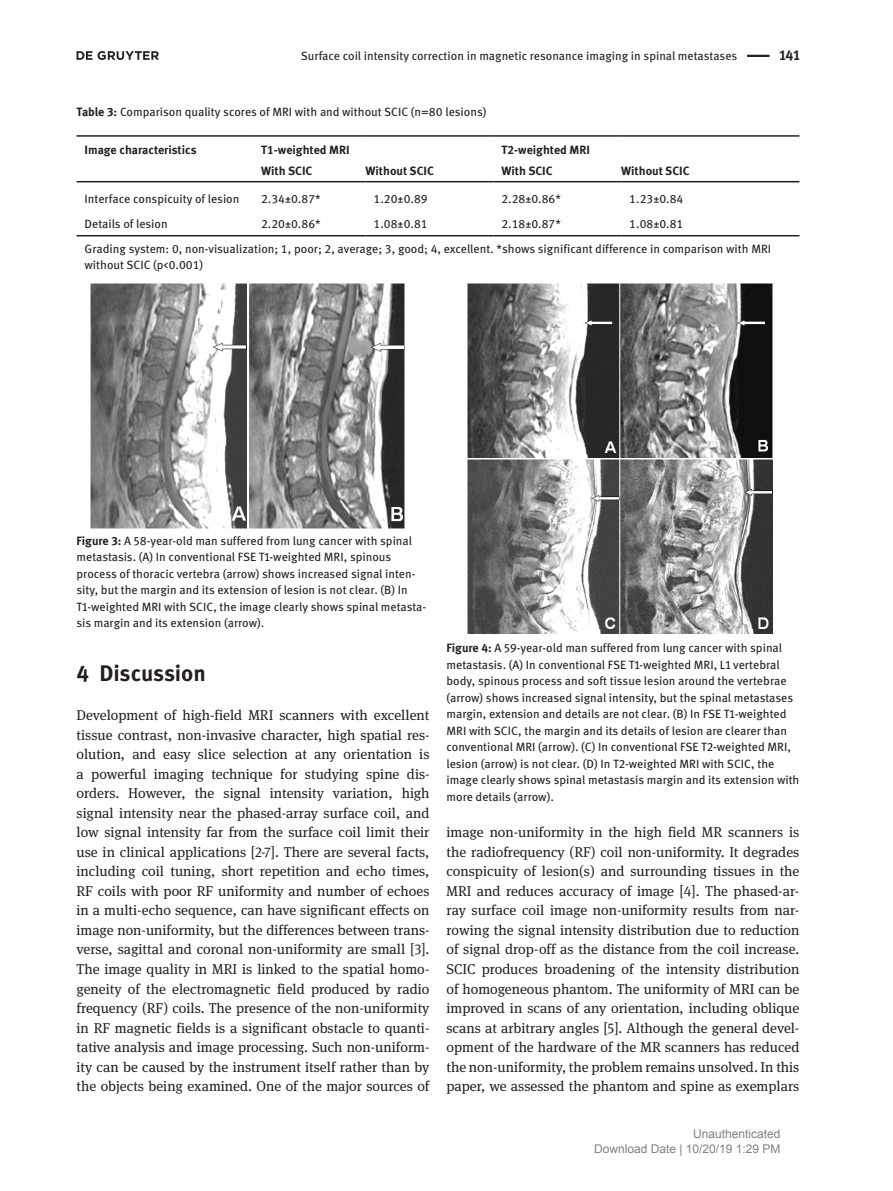
<style>
.page{position:relative;width:893px;height:1191px;background:#fff}
.page>*{position:absolute;margin:0;border:0;box-sizing:border-box;transform-origin:0 0}
.t1{font:700 22.5px "DG Meta Science";letter-spacing:-.005em;color:#231f20}
.paragraph{font:14.25px/19.5px "DG Meta Serif Science";color:#231f20;text-align:justify}
.t2{font:700 14.25px "DG Meta Science";color:#231f20}
.caption_figure{font:12px/16.5px "DG Meta Science";color:#231f20}
.table_body{font:12px/16.5px "DG Meta Science";color:#231f20}
.table_header{font:700 12px "DG Meta Science";color:#231f20}
.table_caption{font:12px "DG Meta Science";color:#231f20}
.t3{font:12px/15px "Arial";color:#808080;text-align:right}
.s1{font-weight:700}
</style>
<div class="page">
<svg style="left:77px;top:51px;width:82px;height:9px"></svg>
<hr style="left:747px;top:55px;width:23px;height:2px;background:#231f20">
<hr style="left:77px;top:135px;width:176px;height:2px;background:#231f20">
<hr style="left:77px;top:181px;width:176px;height:1px;background:#231f20">
<hr style="left:253px;top:135px;width:112px;height:2px;background:#231f20">
<hr style="left:365px;top:135px;width:128px;height:2px;background:#231f20">
<hr style="left:493px;top:135px;width:128px;height:2px;background:#231f20">
<hr style="left:621px;top:135px;width:178px;height:2px;background:#231f20">
<hr style="left:253px;top:181px;width:112px;height:1px;background:#231f20">
<hr style="left:365px;top:181px;width:128px;height:1px;background:#231f20">
<hr style="left:493px;top:181px;width:128px;height:1px;background:#231f20">
<hr style="left:621px;top:181px;width:178px;height:1px;background:#231f20">
<hr style="left:77px;top:235px;width:176px;height:1px;background:#231f20">
<hr style="left:253px;top:235px;width:112px;height:1px;background:#231f20">
<hr style="left:365px;top:235px;width:128px;height:1px;background:#231f20">
<hr style="left:493px;top:235px;width:128px;height:1px;background:#231f20">
<hr style="left:621px;top:235px;width:178px;height:1px;background:#231f20">
<img style="left:91px;top:284px;width:314px;height:244px">
<img style="left:467px;top:284px;width:306px;height:350px">
<p class="caption_figure" style="left:301px;top:47px;width:438px">Surface coil intensity correction in magnetic resonance imaging in spinal metastases</p>
<p class="t2" style="left:779px;top:44px;width:22px">141</p>
<p class="table_caption" style="left:77px;top:102px;width:411px"><span class="s1">Table 3:</span> Comparison quality scores of MRI with and without SCIC (n=80 lesions)</p>
<p class="table_header" style="left:85px;top:140px;width:113px">Image characteristics</p>
<p class="table_header" style="left:261px;top:140px;width:90px">T1-weighted MRI</p>
<p class="table_header" style="left:501px;top:140px;width:90px">T2-weighted MRI</p>
<p class="table_header" style="left:261px;top:161px;width:53px">With SCIC</p>
<p class="table_header" style="left:365px;top:161px;width:70px">Without SCIC</p>
<p class="table_header" style="left:501px;top:161px;width:53px">With SCIC</p>
<p class="table_header" style="left:621px;top:161px;width:70px">Without SCIC</p>
<p class="table_body" style="left:85px;top:190px;width:156px">Interface conspicuity of lesion</p>
<p class="table_body" style="left:261px;top:190px;width:61px">2.34±0.87*</p>
<p class="table_body" style="left:374px;top:190px;width:56px">1.20±0.89</p>
<p class="table_body" style="left:501px;top:190px;width:61px">2.28±0.86*</p>
<p class="table_body" style="left:629px;top:190px;width:56px">1.23±0.84</p>
<p class="table_body" style="left:85px;top:215px;width:85px">Details of lesion</p>
<p class="table_body" style="left:261px;top:215px;width:61px">2.20±0.86*</p>
<p class="table_body" style="left:374px;top:215px;width:56px">1.08±0.81</p>
<p class="table_body" style="left:501px;top:215px;width:61px">2.18±0.87*</p>
<p class="table_body" style="left:629px;top:215px;width:56px">1.08±0.81</p>
<p class="table_body" style="left:85px;top:240px;width:688px">Grading system: 0, non-visualization; 1, poor; 2, average; 3, good; 4, excellent. *shows significant difference in comparison with MRI without SCIC (p&lt;0.001)</p>
<p class="caption_figure" style="left:77px;top:532px;width:351px"><span class="s1">Figure 3:</span> A 58-year-old man suffered from lung cancer with spinal metastasis. (A) In conventional FSE T1-weighted MRI, spinous process of thoracic vertebra (arrow) shows increased signal inten&shy;sity, but the margin and its extension of lesion is not clear. (B) In T1-weighted MRI with SCIC, the image clearly shows spinal metasta&shy;sis margin and its extension (arrow).</p>
<p class="t1" style="left:77px;top:655px;width:131px">4 Discussion</p>
<p class="paragraph" style="left:77px;top:705px;width:354px">Development of high-field MRI scanners with excellent tissue contrast, non-invasive character, high spatial res&shy;olution, and easy slice selection at any orientation is a powerful imaging technique for studying spine dis&shy;orders. However, the signal intensity variation, high signal intensity near the phased-array surface coil, and low signal intensity far from the surface coil limit their use in clinical applications [2-7]. There are several facts, including coil tuning, short repetition and echo times, RF coils with poor RF uniformity and number of echoes in a multi-echo sequence, can have significant effects on image non-uniformity, but the differences between trans&shy;verse, sagittal and coronal non-uniformity are small [3].<br>The image quality in MRI is linked to the spatial homo&shy;geneity of the electromagnetic field produced by radio frequency (RF) coils. The presence of the non-uniformity in RF magnetic fields is a significant obstacle to quanti&shy;tative analysis and image processing. Such non-uniform&shy;ity can be caused by the instrument itself rather than by the objects being examined. One of the major sources of</p>
<p class="caption_figure" style="left:446px;top:639px;width:354px"><span class="s1">Figure 4:</span> A 59-year-old man suffered from lung cancer with spinal metastasis. (A) In conventional FSE T1-weighted MRI, L1 vertebral body, spinous process and soft tissue lesion around the vertebrae (arrow) shows increased signal intensity, but the spinal metastases margin, extension and details are not clear. (B) In FSE T1-weighted MRI with SCIC, the margin and its details of lesion are clearer than conventional MRI (arrow). (C) In conventional FSE T2-weighted MRI, lesion (arrow) is not clear. (D) In T2-weighted MRI with SCIC, the image clearly shows spinal metastasis margin and its extension with more details (arrow).</p>
<p class="paragraph" style="left:446px;top:822px;width:354px">image non-uniformity in the high field MR scanners is the radiofrequency (RF) coil non-uniformity. It degrades conspicuity of lesion(s) and surrounding tissues in the MRI and reduces accuracy of image [4]. The phased-ar&shy;ray surface coil image non-uniformity results from nar&shy;rowing the signal intensity distribution due to reduction of signal drop-off as the distance from the coil increase.<br>SCIC produces broadening of the intensity distribution of homogeneous phantom. The uniformity of MRI can be improved in scans of any orientation, including oblique scans at arbitrary angles [5]. Although the general devel&shy;opment of the hardware of the MR scanners has reduced the non-uniformity, the problem remains unsolved. In this paper, we assessed the phantom and spine as exemplars</p>
<p class="t3" style="left:594px;top:1127px;width:188px">Unauthenticated<br>Download Date | 10/20/19 1:29 PM</p>
</div>
